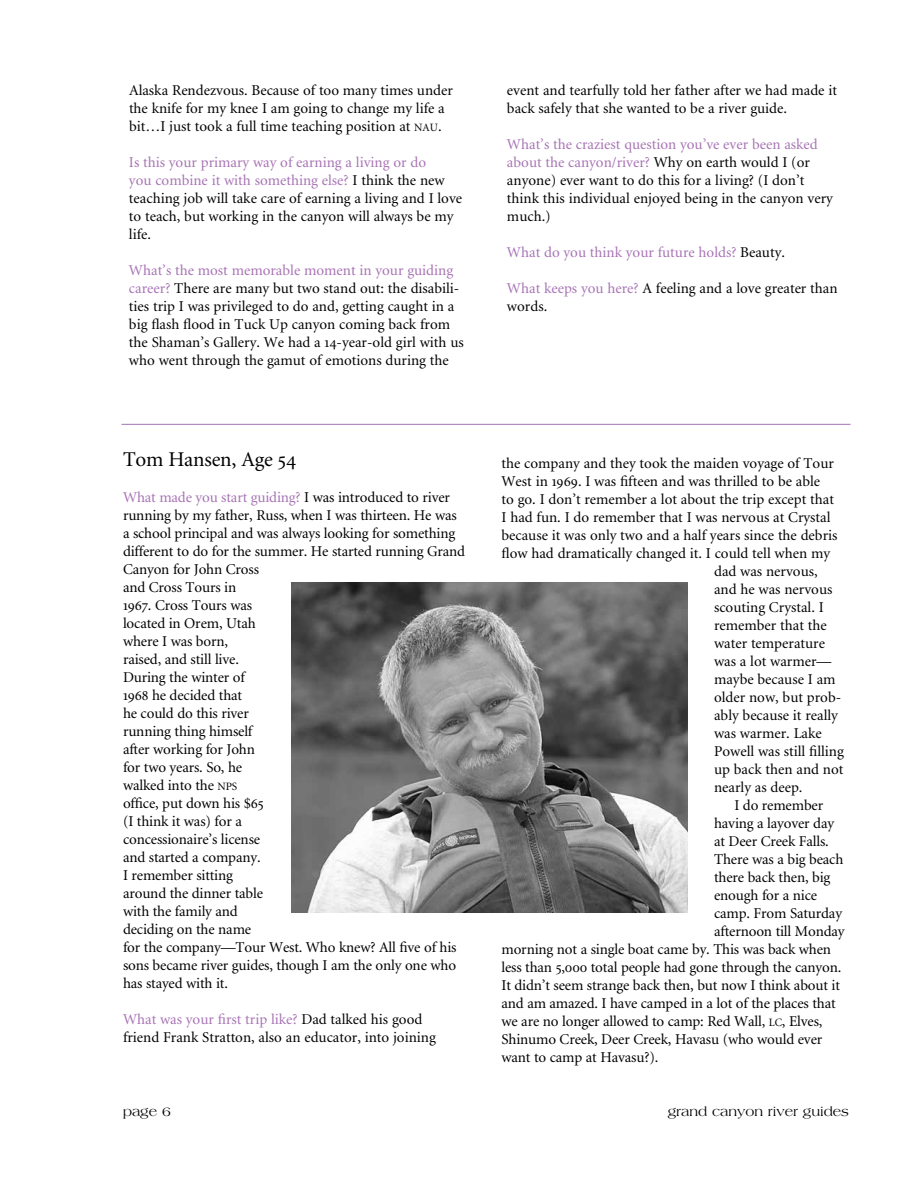
<style>
.page{position:relative;width:918px;height:1188px;background:#fff}
.page>*{position:absolute;margin:0;border:0;box-sizing:border-box;transform-origin:0 0}
.t1{font:21px "Minion";letter-spacing:-.01em;color:#000}
.t2{font:15px/18px "Minion";color:#000}
.t3{font:15px "Minion";color:#a773b4}
.t4{font:13.5px "Americana";color:#000}
.s1{font-size:11.25px}
.s2{color:#a773b4}
.s3{font-family:"Minion Exp"}
.s4{color:#000}
</style>
<div class="page">
<img style="left:291px;top:582px;width:396px;height:330px">
<hr style="left:122px;top:424px;width:728px;height:1px;background:#a773b4">
<p class="t2" style="left:129px;top:81px;width:325px">Alaska Rendezvous. Because of too many times under the knife for my knee I am going to change my life a bit…I just took a full time teaching position at <span class="s1">NAU</span>.</p>
<p class="t2" style="left:129px;top:153px;width:335px"><span class="s2">Is this your primary way of earning a living or do<br>you combine it with something else?</span> I think the new teaching job will take care of earning a living and I love to teach, but working in the canyon will always be my life.</p>
<p class="t2" style="left:129px;top:261px;width:336px"><span class="s2">What’s the most memorable moment in your guiding career?</span> There are many but two stand out: the disabili&shy;ties trip I was privileged to do and, getting caught in a big flash flood in Tuck Up canyon coming back from the Shaman’s Gallery. We had a <span class="s3">14</span>-year-old girl with us who went through the gamut of emotions during the</p>
<h1 class="t1" style="left:123px;top:448px;width:174px">Tom Hansen, Age <span class="s3">54</span></h1>
<p class="t2" style="left:123px;top:488px;width:344px"><span class="s2">What made you start guiding?</span> I was introduced to river running by my father, Russ, when I was thirteen. He was a school principal and was always looking for something different to do for the summer. He started running Grand<br>Canyon for John Cross<br>and Cross Tours in<br><span class="s3">1967</span>. Cross Tours was<br>located in Orem, Utah<br>where I was born,<br>raised, and still live.<br>During the winter of<br><span class="s3">1968</span> he decided that<br>he could do this river<br>running thing himself<br>after working for John<br>for two years. So, he<br>walked into the <span class="s1">NPS<br></span>office, put down his $<span class="s3">65<br></span>(I think it was) for a<br>concessionaire’s license<br>and started a company.<br>I remember sitting<br>around the dinner table<br>with the family and<br>deciding on the name<br>for the company—Tour West. Who knew? All five of his sons became river guides, though I am the only one who has stayed with it.</p>
<p class="t2" style="left:123px;top:1010px;width:314px"><span class="s2">What was your first trip like?</span> Dad talked his good friend Frank Stratton, also an educator, into joining</p>
<p class="t2" style="left:507px;top:81px;width:332px">event and tearfully told her father after we had made it back safely that she wanted to be a river guide.</p>
<p class="t2" style="left:507px;top:135px;width:327px"><span class="s2">What’s the craziest question you’ve ever been asked about the canyon/river?</span> Why on earth would I (or anyone) ever want to do this for a living? (I don’t think this individual enjoyed being in the canyon very much.)</p>
<p class="t3" style="left:507px;top:244px;width:279px">What do you think your future holds? <span class="s4">Beauty.</span></p>
<p class="t2" style="left:507px;top:279px;width:332px"><span class="s2">What keeps you here?</span> A feeling and a love greater than words.</p>
<p class="t2" style="left:502px;top:455px;width:334px">the company and they took the maiden voyage of Tour</p>
<p class="t2" style="left:502px;top:473px;width:320px">West in <span class="s3">1969</span>. I was fifteen and was thrilled to be able</p>
<p class="t2" style="left:502px;top:491px;width:334px">to go. I don’t remember a lot about the trip except that</p>
<p class="t2" style="left:502px;top:509px;width:331px">I had fun. I do remember that I was nervous at Crystal</p>
<p class="t2" style="left:502px;top:527px;width:337px">because it was only two and a half years since the debris</p>
<p class="t2" style="left:502px;top:545px;width:330px">flow had dramatically changed it. I could tell when my</p>
<p class="t2" style="left:714px;top:563px;width:105px">dad was nervous,</p>
<p class="t2" style="left:714px;top:581px;width:120px">and he was nervous</p>
<p class="t2" style="left:714px;top:599px;width:111px">scouting Crystal. I</p>
<p class="t2" style="left:714px;top:617px;width:114px">remember that the</p>
<p class="t2" style="left:714px;top:635px;width:113px">water temperature</p>
<p class="t2" style="left:714px;top:653px;width:119px">was a lot warmer—</p>
<p class="t2" style="left:714px;top:671px;width:123px">maybe because I am</p>
<p class="t2" style="left:714px;top:689px;width:129px">older now, but prob-</p>
<p class="t2" style="left:714px;top:707px;width:125px">ably because it really</p>
<p class="t2" style="left:714px;top:725px;width:109px">was warmer. Lake</p>
<p class="t2" style="left:714px;top:743px;width:131px">Powell was still filling</p>
<p class="t2" style="left:714px;top:761px;width:131px">up back then and not</p>
<p class="t2" style="left:714px;top:779px;width:90px">nearly as deep.</p>
<p class="t2" style="left:734px;top:797px;width:90px">I do remember</p>
<p class="t2" style="left:714px;top:815px;width:122px">having a layover day</p>
<p class="t2" style="left:714px;top:833px;width:116px">at Deer Creek Falls.</p>
<p class="t2" style="left:714px;top:851px;width:131px">There was a big beach</p>
<p class="t2" style="left:714px;top:869px;width:118px">there back then, big</p>
<p class="t2" style="left:714px;top:887px;width:105px">enough for a nice</p>
<p class="t2" style="left:714px;top:905px;width:129px">camp. From Saturday</p>
<p class="t2" style="left:714px;top:923px;width:132px">afternoon till Monday</p>
<p class="t2" style="left:502px;top:941px;width:331px">morning not a single boat came by. This was back when</p>
<p class="t2" style="left:502px;top:959px;width:341px">less than <span class="s3">5</span>,<span class="s3">000</span> total people had gone through the canyon.</p>
<p class="t2" style="left:502px;top:977px;width:340px">It didn’t seem strange back then, but now I think about it</p>
<p class="t2" style="left:502px;top:995px;width:336px">and am amazed. I have camped in a lot of the places that</p>
<p class="t2" style="left:502px;top:1013px;width:323px">we are no longer allowed to camp: Red Wall, <span class="s1">LC</span>, Elves,</p>
<p class="t2" style="left:502px;top:1031px;width:322px">Shinumo Creek, Deer Creek, Havasu (who would ever</p>
<p class="t2" style="left:502px;top:1049px;width:158px">want to camp at Havasu?).</p>
<p class="t4" style="left:123px;top:1104px;width:49px">page 6</p>
<p class="t4" style="left:668px;top:1104px;width:183px">grand canyon river guides</p>
</div>
